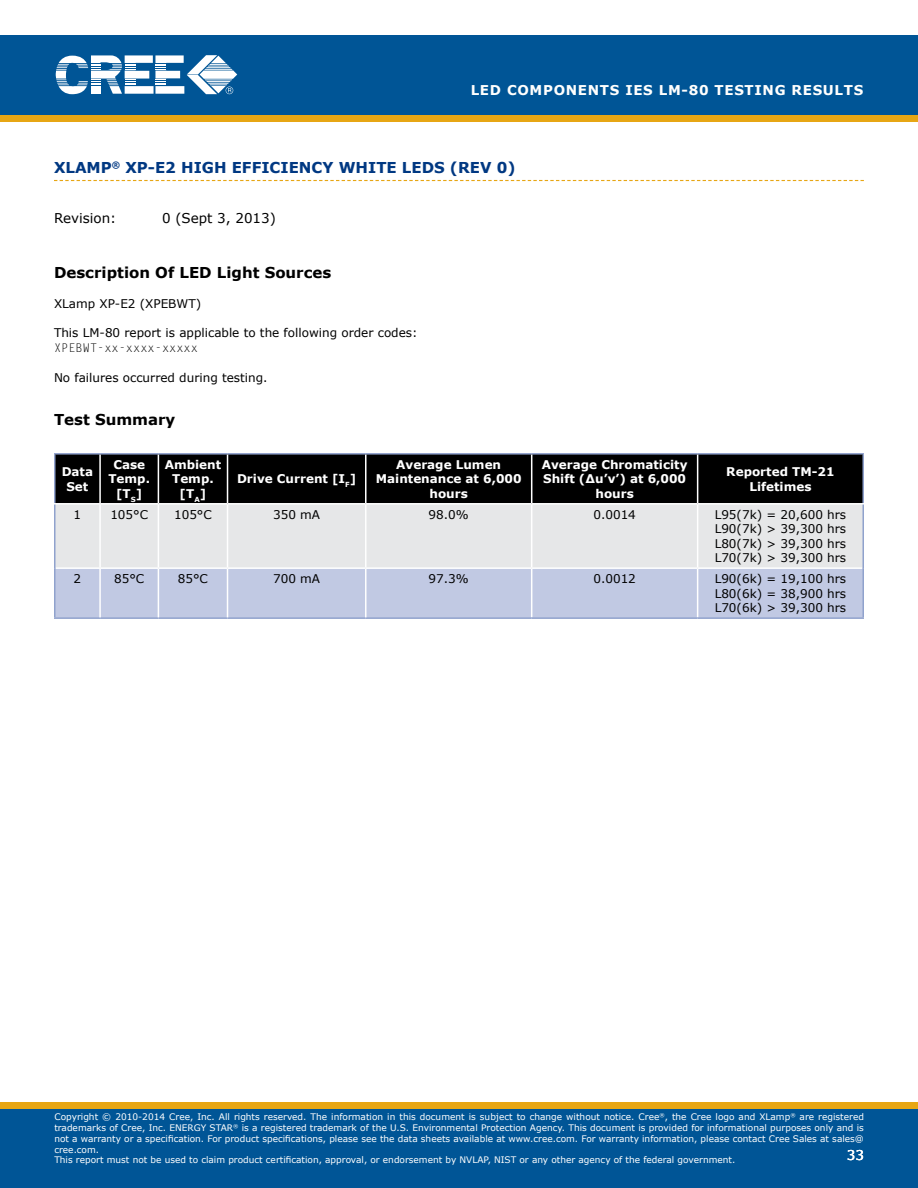
<style>
.page{position:relative;width:918px;height:1188px;background:#fff}
.page>*{position:absolute;margin:0;border:0;box-sizing:border-box;transform-origin:0 0}
.t1{font:700 15px "Verdana";color:#003882}
.t2{font:700 15px "Verdana";color:#000}
.t3{font:700 13.5px "Verdana";letter-spacing:.05em;color:#fffffe}
.t4{font:13.5px "Verdana";color:#000}
.t5{font:13.5px "Verdana";color:#fff}
.t6{font:12px/14.4px "Verdana";color:#000;text-align:justify}
.t7{font:700 12px/14.4px "Verdana";color:#fff;text-align:center}
.t8{font:12px "Letter Gothic Std";color:#000}
.t9{font:9px/10.8px "Verdana";color:#fff}
</style>
<div class="page">
<div style="left:0;top:35px;width:918px;height:80px;background:#005596"></div>
<svg style="left:56px;top:55px;width:181px;height:39px"></svg>
<div style="left:0;top:1108px;width:918px;height:80px;background:#005596"></div>
<div style="left:0;top:115px;width:918px;height:7px;background:#e7a614"></div>
<div style="left:0;top:1102px;width:918px;height:6px;background:#e7a614"></div>
<svg style="left:54px;top:180px;width:810px;height:1px"></svg>
<div style="left:56px;top:455px;width:806px;height:48px;background:#000"></div>
<div style="left:56px;top:505px;width:806px;height:62px;background:#e6e7e8"></div>
<div style="left:56px;top:569px;width:806px;height:48px;background:#c1c9e3"></div>
<hr style="left:54px;top:453px;width:46px;height:2px;background:#91a2ce">
<hr style="left:54px;top:455px;width:2px;height:48px;background:#91a2ce">
<hr style="left:100px;top:453px;width:58px;height:2px;background:#91a2ce">
<hr style="left:158px;top:453px;width:70px;height:2px;background:#91a2ce">
<hr style="left:228px;top:453px;width:138px;height:2px;background:#91a2ce">
<hr style="left:366px;top:453px;width:166px;height:2px;background:#91a2ce">
<hr style="left:99px;top:455px;width:2px;height:48px;background:#fff">
<hr style="left:158px;top:455px;width:1px;height:48px;background:#fff">
<hr style="left:227px;top:455px;width:1px;height:48px;background:#fff">
<hr style="left:365px;top:455px;width:2px;height:48px;background:#fff">
<hr style="left:532px;top:453px;width:166px;height:2px;background:#91a2ce">
<hr style="left:698px;top:453px;width:166px;height:2px;background:#91a2ce">
<hr style="left:862px;top:455px;width:2px;height:48px;background:#91a2ce">
<hr style="left:531px;top:455px;width:1px;height:48px;background:#fff">
<hr style="left:697px;top:455px;width:1px;height:48px;background:#fff">
<hr style="left:531px;top:505px;width:1px;height:62px;background:#fff">
<hr style="left:697px;top:505px;width:1px;height:62px;background:#fff">
<hr style="left:531px;top:569px;width:1px;height:48px;background:#fff">
<hr style="left:697px;top:569px;width:1px;height:48px;background:#fff">
<hr style="left:54px;top:505px;width:2px;height:63px;background:#90a2cd">
<hr style="left:862px;top:505px;width:2px;height:63px;background:#90a2cd">
<hr style="left:54px;top:568px;width:2px;height:49px;background:#90a2cd">
<hr style="left:862px;top:568px;width:2px;height:49px;background:#90a2cd">
<hr style="left:54px;top:617px;width:46px;height:2px;background:#90a2cd">
<hr style="left:100px;top:617px;width:58px;height:2px;background:#90a2cd">
<hr style="left:158px;top:617px;width:70px;height:2px;background:#90a2cd">
<hr style="left:228px;top:617px;width:138px;height:2px;background:#90a2cd">
<hr style="left:366px;top:617px;width:166px;height:2px;background:#90a2cd">
<hr style="left:532px;top:617px;width:166px;height:2px;background:#90a2cd">
<hr style="left:698px;top:617px;width:166px;height:2px;background:#90a2cd">
<hr style="left:99px;top:505px;width:2px;height:62px;background:#fff">
<hr style="left:158px;top:505px;width:1px;height:62px;background:#fff">
<hr style="left:227px;top:505px;width:1px;height:62px;background:#fff">
<hr style="left:365px;top:505px;width:2px;height:62px;background:#fff">
<hr style="left:99px;top:569px;width:2px;height:48px;background:#fff">
<hr style="left:158px;top:569px;width:1px;height:48px;background:#fff">
<hr style="left:227px;top:569px;width:1px;height:48px;background:#fff">
<hr style="left:365px;top:569px;width:2px;height:48px;background:#fff">
<h2 class="t3" style="left:471px;top:81px;width:394px">LED Compone nts IES LM-80 Testing results</h2>
<h1 class="t1" style="left:54px;top:157px;width:463px">XLam p<sup>®</sup> XP-E2 High E fficiency White LE Ds (Rev 0)</h1>
<h2 class="t4" style="left:54px;top:209px;width:64px">Revision:</h2>
<h2 class="t4" style="left:162px;top:209px;width:115px">0 (Sept 3, 2013)</h2>
<h1 class="t2" style="left:54px;top:262px;width:279px">Description Of LE D Light Sources</h1>
<h3 class="t6" style="left:54px;top:297px;width:149px">XLamp XP-E2 (XPEBWT)</h3>
<h3 class="t6" style="left:54px;top:326px;width:365px">This LM-80 report is applicable to the following order codes:</h3>
<h3 class="t8" style="left:54px;top:341px;width:146px">XPEBWT-xx-xxxx-xxxxx</h3>
<h3 class="t6" style="left:54px;top:371px;width:215px">No failures occurred during testing.</h3>
<h1 class="t2" style="left:54px;top:408px;width:123px">Test Summary</h1>
<h3 class="t7" style="left:62px;top:464px;width:33px">Data<br>Set</h3>
<h3 class="t7" style="left:108px;top:457px;width:43px">Case<br>Temp. [T<sub>S</sub>]</h3>
<h3 class="t7" style="left:165px;top:457px;width:58px">Ambient<br>Temp. [T<sub>A</sub>]</h3>
<h3 class="t7" style="left:376px;top:457px;width:147px">Average Lumen<br>Maintenance at 6,000 hours</h3>
<h3 class="t7" style="left:542px;top:457px;width:147px">Average Chromaticity<br>Shift (Δu’v’) at 6,000 hours</h3>
<h3 class="t7" style="left:726px;top:464px;width:110px">Reported TM-21<br>Lifetimes</h3>
<h3 class="t7" style="left:237px;top:472px;width:121px">Drive Current [I <sub>F</sub>]</h3>
<h3 class="t6" style="left:74px;top:507px;width:9px">1</h3>
<h3 class="t6" style="left:110px;top:507px;width:39px">105°C</h3>
<h3 class="t6" style="left:174px;top:507px;width:39px">105°C</h3>
<h3 class="t6" style="left:273px;top:507px;width:49px">350 mA</h3>
<h3 class="t6" style="left:429px;top:507px;width:42px">98.0%</h3>
<h3 class="t6" style="left:593px;top:507px;width:44px">0.0014</h3>
<h3 class="t6" style="left:715px;top:507px;width:133px">L95(7k) = 20,600 hrs L90(7k) &gt; 39,300 hrs L80(7k) &gt; 39,300 hrs L70(7k) &gt; 39,300 hrs</h3>
<h3 class="t6" style="left:74px;top:572px;width:9px">2</h3>
<h3 class="t6" style="left:114px;top:572px;width:32px">85°C</h3>
<h3 class="t6" style="left:178px;top:572px;width:32px">85°C</h3>
<h3 class="t6" style="left:273px;top:572px;width:49px">700 mA</h3>
<h3 class="t6" style="left:429px;top:572px;width:42px">97.3%</h3>
<h3 class="t6" style="left:593px;top:572px;width:44px">0.0012</h3>
<h3 class="t6" style="left:715px;top:572px;width:133px">L90(6k) = 19,100 hrs L80(6k) = 38,900 hrs L70(6k) &gt; 39,300 hrs</h3>
<p class="t9" style="left:54px;top:1111px;width:811px">Copyright © 2010-2014 Cree, Inc. All rights reserved. The information in this document is subject to change without notice. Cree<sup>®</sup>, the Cree logo and XLamp<sup>®</sup> are registered trademarks of Cree, Inc. ENERGY STAR<sup>®</sup> is a registered trademark of the U.S. Environmental Protection Agency. This document is provided for informational purposes only and is not a warranty or a specification. For product specifications, please see the data sheets available at www.cree.com. For warranty information, please contact Cree Sales at sales@ cree.com.<br>This report must not be used to claim product certification, approval, or endorsement by NVLAP, NIST or any other agency of the federal government.</p>
<p class="t9" style="left:54px;top:1115px;width:811px">Copyright © 2010 Cree, Inc. All rights reserved. The information in this document is subject to change without notice. Cree, the Cree logo and XLamp are registered trademarks of Cree, Inc.</p>
<h2 class="t5" style="left:847px;top:1146px;width:19px">33</h2>
</div>
